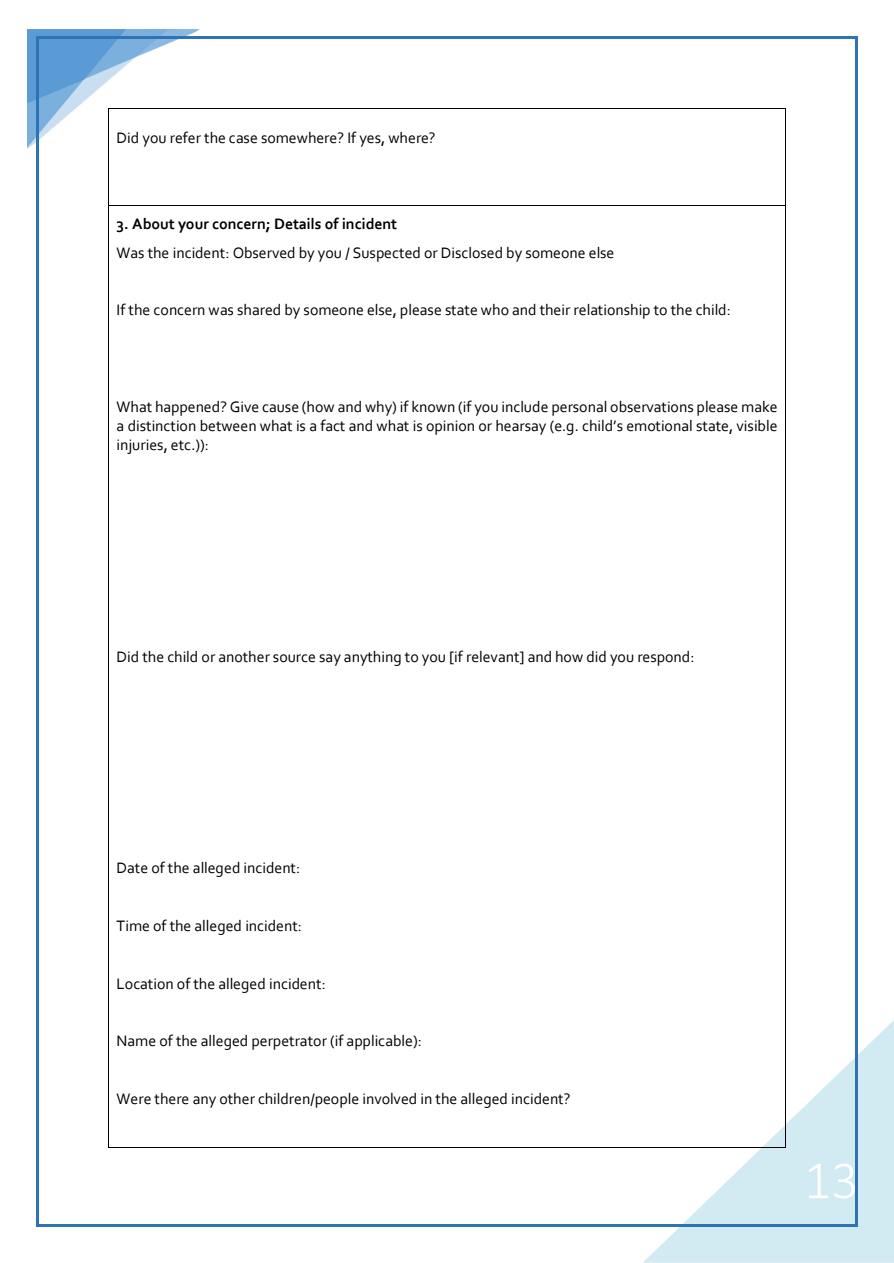
<style>
.page{position:relative;width:894px;height:1263px;background:#fff}
.page>*{position:absolute;margin:0;border:0;box-sizing:border-box;transform-origin:0 0}
.t1{font:300 54px "Calibri";color:#fff}
.t2{font:15.9px/19.2px "Corbel";color:#000;text-align:justify}
.t3{font:700 15.9px "Corbel";color:#000}
</style>
<div class="page">
<svg style="left:644px;top:1020px;width:249px;height:242px"></svg>
<hr style="left:109px;top:108px;width:675px;height:1px;background:#000">
<hr style="left:108px;top:109px;width:1px;height:96px;background:#000">
<hr style="left:784px;top:109px;width:1px;height:96px;background:#000">
<hr style="left:109px;top:205px;width:675px;height:1px;background:#000">
<hr style="left:108px;top:206px;width:1px;height:941px;background:#000">
<hr style="left:109px;top:1147px;width:675px;height:1px;background:#000">
<hr style="left:784px;top:206px;width:1px;height:941px;background:#000">
<svg style="left:27px;top:29px;width:173px;height:120px"></svg>
<hr style="left:38px;top:36px;width:817px;height:2px;background:#2e74b5">
<hr style="left:36px;top:38px;width:2px;height:1186px;background:#2e74b5">
<hr style="left:855px;top:38px;width:2px;height:1186px;background:#2e74b5">
<hr style="left:38px;top:1224px;width:817px;height:3px;background:#2e74b5">
<p class="t2" style="left:116px;top:127px;width:320px">Did you refer the case somewhere? If yes, where?</p>
<p class="t3" style="left:116px;top:214px;width:282px">3. About your concern; Details of incident</p>
<p class="t2" style="left:116px;top:242px;width:499px">Was the incident: Observed by you / Suspected or Disclosed by someone else</p>
<p class="t2" style="left:116px;top:300px;width:615px">If the concern was shared by someone else, please state who and their relationship to the child:</p>
<p class="t2" style="left:116px;top:396px;width:662px">What happened? Give cause (how and why) if known (if you include personal observations please make a distinction between what is a fact and what is opinion or hearsay (e.g. child’s emotional state, visible injuries, etc.)):</p>
<p class="t2" style="left:116px;top:646px;width:579px">Did the child or another source say anything to you [if relevant] and how did you respond:</p>
<p class="t2" style="left:116px;top:858px;width:185px">Date of the alleged incident:</p>
<p class="t2" style="left:116px;top:915px;width:187px">Time of the alleged incident:</p>
<p class="t2" style="left:116px;top:973px;width:211px">Location of the alleged incident:</p>
<p class="t2" style="left:116px;top:1031px;width:307px">Name of the alleged perpetrator (if applicable):</p>
<p class="t2" style="left:116px;top:1088px;width:455px">Were there any other children/people involved in the alleged incident?</p>
<h1 class="t1" style="left:803px;top:1146px;width:56px">13</h1>
</div>
